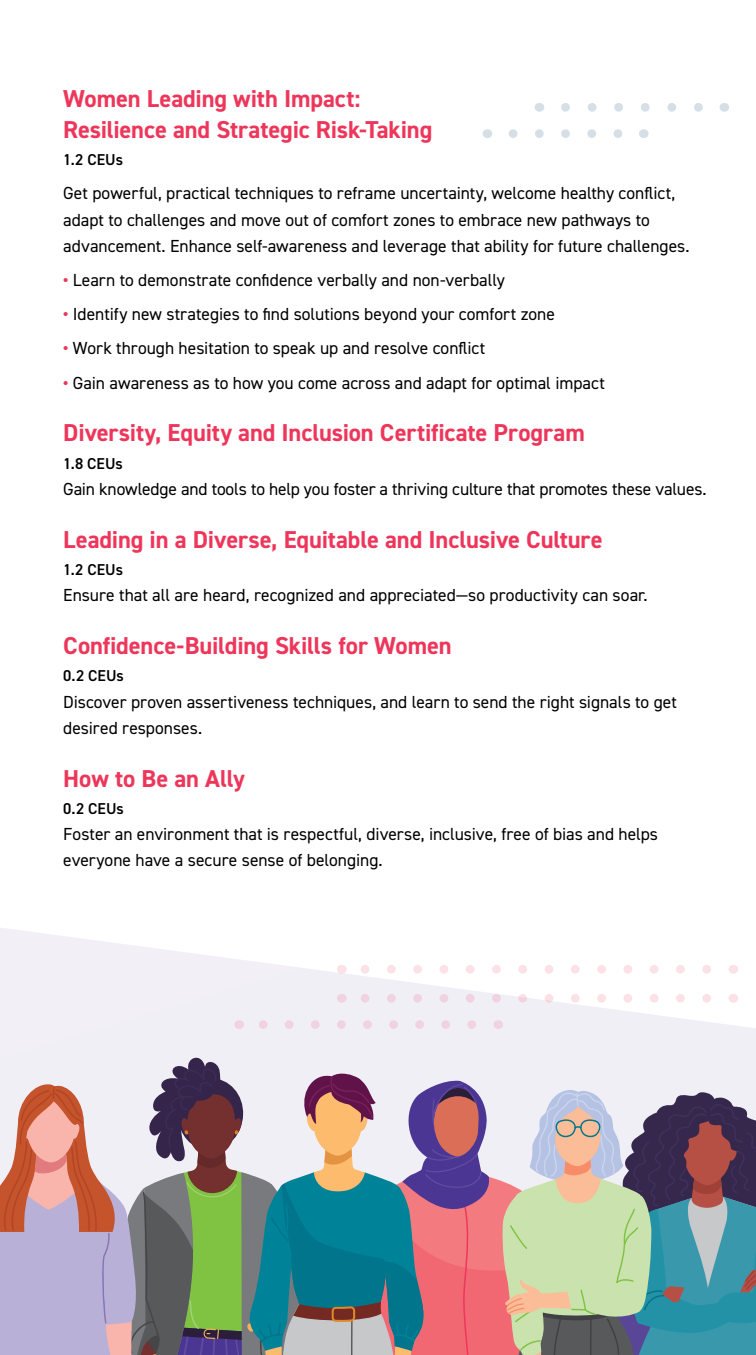
<style>
.page{position:relative;width:756px;height:1355px;background:#fff}
.page>*{position:absolute;margin:0;border:0;box-sizing:border-box;transform-origin:0 0}
.t1{font:700 24.5px/31.5px "DIN2014";letter-spacing:-.005em;color:#ee365b}
.t2{font:17.5px/26.2px "DIN2014";color:#000}
.t3{font:600 15.75px "DIN2014";letter-spacing:.005em;color:#000}
.s1{font-weight:700;color:#ee365b}
</style>
<div class="page">
<svg style="left:0;top:928px;width:756px;height:123px"></svg>
<svg style="left:0;top:1051px;width:756px;height:304px"></svg>
<svg style="left:252px;top:1020px;width:220px;height:9px"></svg>
<svg style="left:354px;top:994px;width:353px;height:8px"></svg>
<svg style="left:354px;top:965px;width:353px;height:8px"></svg>
<svg style="left:565px;top:103px;width:138px;height:9px"></svg>
<svg style="left:513px;top:129px;width:110px;height:9px"></svg>
<h1 class="t1" style="left:63px;top:82px;width:371px">Women Leading with Impact:<br>Resilience and Strategic Risk-Taking</h1>
<p class="t3" style="left:63px;top:149px;width:61px">1.2 CEUs</p>
<p class="t2" style="left:63px;top:180px;width:628px">Get powerful, practical techniques to reframe uncertainty, welcome healthy conflict, adapt to challenges and move out of comfort zones to embrace new pathways to advancement. Enhance self-awareness and leverage that ability for future challenges.</p>
<p class="t2" style="left:63px;top:267px;width:443px"><span class="s1">•</span> Learn to demonstrate confidence verbally and non-verbally</p>
<p class="t2" style="left:63px;top:301px;width:493px"><span class="s1">•</span> Identify new strategies to find solutions beyond your comfort zone</p>
<p class="t2" style="left:63px;top:335px;width:424px"><span class="s1">•</span> Work through hesitation to speak up and resolve conflict</p>
<p class="t2" style="left:63px;top:369px;width:543px"><span class="s1">•</span> Gain awareness as to how you come across and adapt for optimal impact</p>
<h1 class="t1" style="left:63px;top:417px;width:523px">Diversity, Equity and Inclusion Certificate Program</h1>
<p class="t3" style="left:63px;top:453px;width:61px">1.8 CEUs</p>
<p class="t2" style="left:63px;top:475px;width:645px">Gain knowledge and tools to help you foster a thriving culture that promotes these values.</p>
<h1 class="t1" style="left:63px;top:523px;width:541px">Leading in a Diverse, Equitable and Inclusive Culture</h1>
<p class="t3" style="left:63px;top:559px;width:61px">1.2 CEUs</p>
<p class="t2" style="left:63px;top:582px;width:586px">Ensure that all are heard, recognized and appreciated—so productivity can soar.</p>
<h1 class="t1" style="left:63px;top:629px;width:390px">Confidence-Building Skills for Women</h1>
<p class="t3" style="left:63px;top:665px;width:62px">0.2 CEUs</p>
<p class="t2" style="left:63px;top:688px;width:615px">Discover proven assertiveness techniques, and learn to send the right signals to get desired responses.</p>
<h1 class="t1" style="left:63px;top:762px;width:183px">How to Be an Ally</h1>
<p class="t3" style="left:63px;top:798px;width:62px">0.2 CEUs</p>
<p class="t2" style="left:63px;top:820px;width:596px">Foster an environment that is respectful, diverse, inclusive, free of bias and helps everyone have a secure sense of belonging.</p>
</div>
